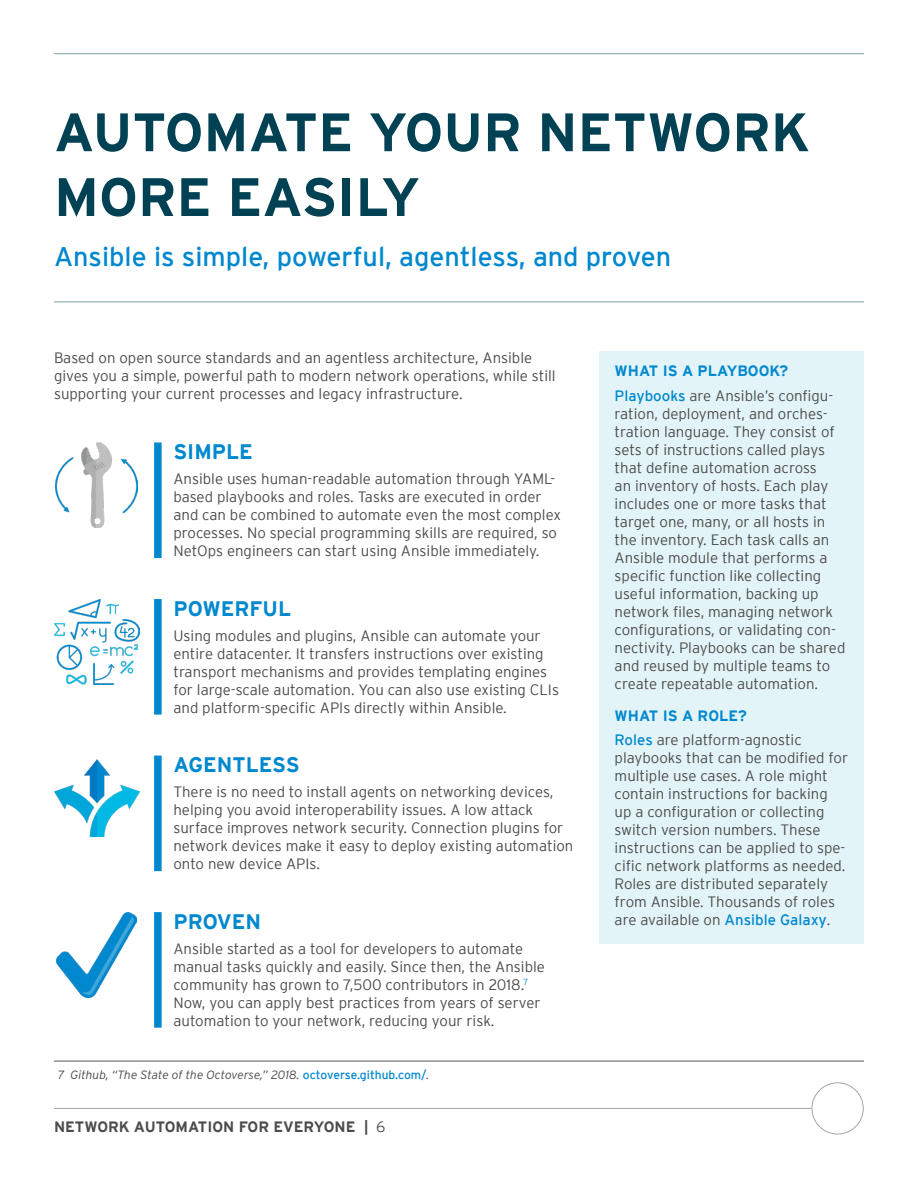
<style>
.page{position:relative;width:918px;height:1188px;background:#fff}
.page>*{position:absolute;margin:0;border:0;box-sizing:border-box;transform-origin:0 0}
.t1{font:700 54px/64.8px "Interstate";color:#004153}
.t2{font:27px "Interstate";color:#0088ce}
.t3{font:700 21px "Interstate";color:#0088ce}
.t4{font:300 15px/18px "Interstate";color:#4c4c4c}
.t5{font:700 15px "Interstate";color:#4c4c4c}
.t6{font:italic 300 12px "Interstate";color:#4c4c4c}
.s1{font-weight:700;color:#0088ce}
.s2{font-weight:400;color:#0088ce}
.s3{font-weight:400;font-style:normal;color:#0088ce}
.s4{font-weight:300}
</style>
<div class="page">
<hr style="left:54px;top:302px;width:810px;height:1px;background:#80a0a9">
<hr style="left:54px;top:1108px;width:758px;height:1px;background:#a5a5a5">
<div style="left:812px;top:1082px;width:52px;height:52px;border:1px solid #a5a5a5;border-radius:50%"></div>
<hr style="left:54px;top:53px;width:810px;height:1px;background:#80a0a9">
<div style="left:599px;top:351px;width:265px;height:593px;background:#e3f4f8"></div>
<div style="left:154px;top:912px;width:8px;height:116px;background:#0088ce"></div>
<img style="left:57px;top:912px;width:80px;height:85px">
<hr style="left:54px;top:1061px;width:810px;height:1px;background:#58595b">
<div style="left:154px;top:442px;width:8px;height:116px;background:#0088ce"></div>
<img style="left:56px;top:442px;width:82px;height:86px">
<div style="left:154px;top:599px;width:8px;height:116px;background:#0088ce"></div>
<img style="left:54px;top:599px;width:85px;height:85px">
<div style="left:154px;top:756px;width:8px;height:115px;background:#0088ce"></div>
<img style="left:54px;top:760px;width:85px;height:77px">
<h1 class="t1" style="left:54px;top:99px;width:757px">AUTOMATE YOUR NETWORK<br>MORE EASILY</h1>
<h2 class="t2" style="left:54px;top:241px;width:619px">Ansible is simple, powerful, agentless, and proven</h2>
<p class="t4" style="left:54px;top:349px;width:503px">Based on open source standards and an agentless architecture, Ansible gives you a simple, powerful path to modern network operations, while still supporting your current processes and legacy infrastructure.</p>
<h3 class="t3" style="left:173px;top:440px;width:81px">SIMPLE</h3>
<p class="t4" style="left:173px;top:470px;width:389px">Ansible uses human-readable automation through YAML&shy;based playbooks and roles. Tasks are executed in order and can be combined to automate even the most complex processes. No special programming skills are required, so NetOps engineers can start using Ansible immediately.</p>
<h3 class="t3" style="left:173px;top:597px;width:119px">POWERFUL</h3>
<p class="t4" style="left:173px;top:626px;width:387px">Using modules and plugins, Ansible can automate your entire datacenter. It transfers instructions over existing transport mechanisms and provides templating engines for large-scale automation. You can also use existing CLIs and platform-specific APIs directly within Ansible.</p>
<h3 class="t3" style="left:173px;top:753px;width:128px">AGENTLESS</h3>
<p class="t4" style="left:173px;top:783px;width:402px">There is no need to install agents on networking devices, helping you avoid interoperability issues. A low attack surface improves network security. Connection plugins for network devices make it easy to deploy existing automation onto new device APIs.</p>
<p class="t4" style="left:615px;top:359px;width:220px;line-height:24.8px"><span class="s1">WHAT IS A PLAYBOOK?<br></span><span class="s2">Playbooks</span> are Ansible’s configu-</p>
<p class="t4" style="left:615px;top:405px;width:232px">ration, deployment, and orches&shy;tration language. They consist of sets of instructions called plays that define automation across<br>an inventory of hosts. Each play includes one or more tasks that target one, many, or all hosts in the inventory. Each task calls an<br>Ansible module that performs a specific function like collecting useful information, backing up network files, managing network configurations, or validating con&shy;nectivity. Playbooks can be shared and reused by multiple teams to create repeatable automation.</p>
<p class="t4" style="left:615px;top:703px;width:189px;line-height:24.8px"><span class="s1">WHAT IS A ROLE?<br></span><span class="s2">Roles</span> are platform-agnostic</p>
<p class="t4" style="left:615px;top:749px;width:235px">playbooks that can be modified for multiple use cases. A role might contain instructions for backing up a configuration or collecting switch version numbers. These instructions can be applied to spe&shy;cific network platforms as needed.<br>Roles are distributed separately from Ansible. Thousands of roles</p>
<h3 class="t3" style="left:173px;top:910px;width:89px">PROVEN</h3>
<p class="t4" style="left:615px;top:911px;width:217px">are available on <span class="s2">Ansible Galaxy</span>.</p>
<p class="t4" style="left:173px;top:939px;width:373px">Ansible started as a tool for developers to automate manual tasks quickly and easily. Since then, the Ansible community has grown to 7,500 contributors in 2018.<sup>7<br></sup>Now, you can apply best practices from years of server automation to your network, reducing your risk.</p>
<p class="t6" style="left:58px;top:1068px;width:373px">7 Github, “The State of the Octoverse,” 2018. <span class="s3">octoverse.github.com/</span>.</p>
<p class="t5" style="left:54px;top:1118px;width:333px">NETWORK AUTOMATION FOR EVERYONE | <span class="s4">6</span></p>
</div>
